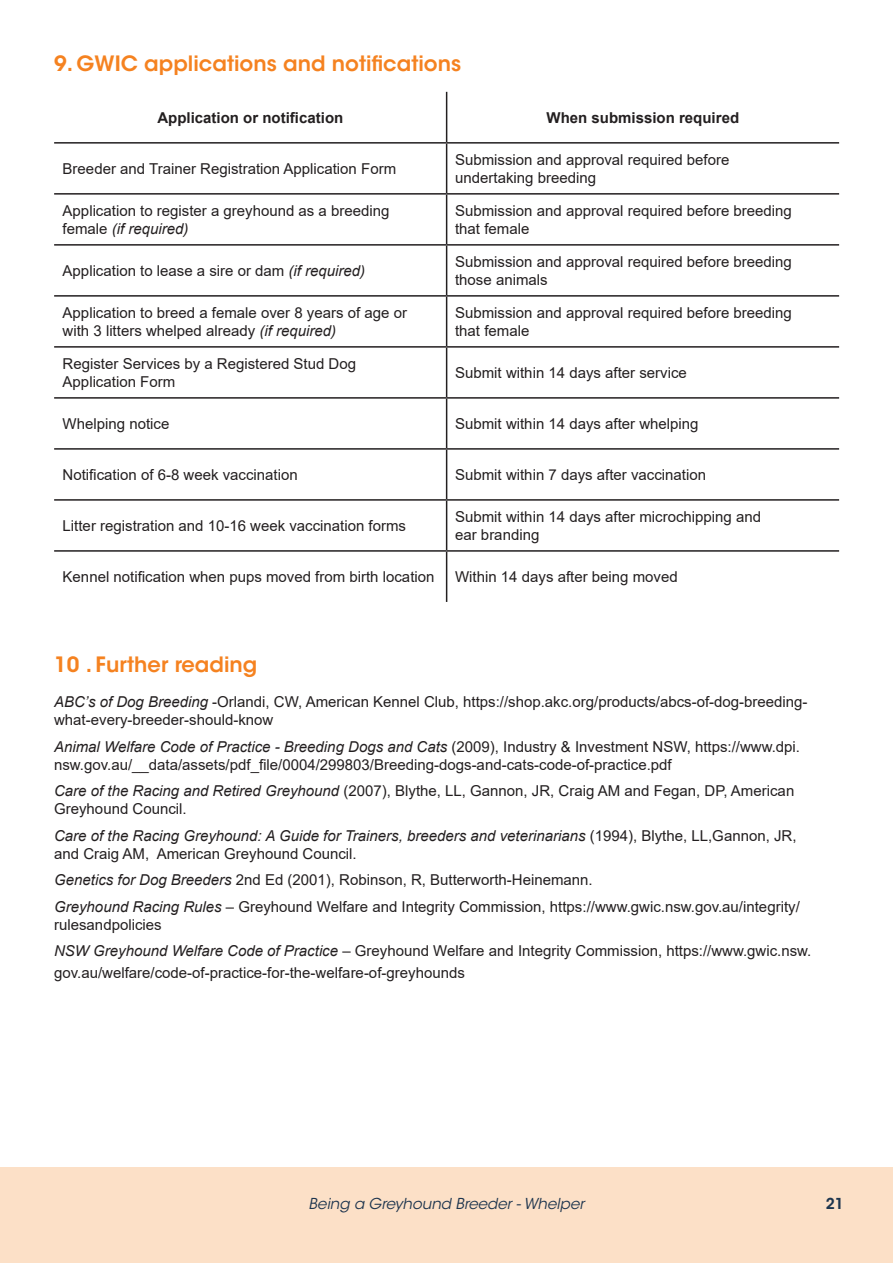
<style>
.page{position:relative;width:893px;height:1263px;background:#fff}
.page>*{position:absolute;margin:0;border:0;box-sizing:border-box;transform-origin:0 0}
.Paragraph_Style_heading{font:600 21px "ITC Avant Garde Std";color:#f58220}
.t1{font:15px/18px "Arial";color:#231f20}
.t2{font:italic 15px/18px "Arial";color:#231f20}
.t3{font:700 15px "Arial";color:#231f20}
.t4{font:italic 15px "ITC Avant Garde Std";color:#1e354e}
.t5{font:600 15px "ITC Avant Garde Std";color:#1e354e}
.s1{font-style:italic}
.s2{font-style:normal}
</style>
<div class="page">
<div style="left:0;top:1167px;width:893px;height:96px;background:#fce0c7"></div>
<hr style="left:446px;top:92px;width:1px;height:50px;background:#231f20">
<hr style="left:54px;top:142px;width:393px;height:2px;background:#231f20">
<hr style="left:447px;top:142px;width:392px;height:2px;background:#231f20">
<hr style="left:446px;top:144px;width:1px;height:49px;background:#231f20">
<hr style="left:54px;top:193px;width:393px;height:2px;background:#231f20">
<hr style="left:447px;top:193px;width:392px;height:2px;background:#231f20">
<hr style="left:446px;top:195px;width:1px;height:49px;background:#231f20">
<hr style="left:54px;top:244px;width:393px;height:2px;background:#231f20">
<hr style="left:447px;top:244px;width:392px;height:2px;background:#231f20">
<hr style="left:446px;top:246px;width:1px;height:49px;background:#231f20">
<hr style="left:54px;top:295px;width:393px;height:2px;background:#231f20">
<hr style="left:447px;top:295px;width:392px;height:2px;background:#231f20">
<hr style="left:446px;top:297px;width:1px;height:49px;background:#231f20">
<hr style="left:54px;top:346px;width:393px;height:2px;background:#231f20">
<hr style="left:447px;top:346px;width:392px;height:2px;background:#231f20">
<hr style="left:446px;top:348px;width:1px;height:49px;background:#231f20">
<hr style="left:54px;top:397px;width:393px;height:2px;background:#231f20">
<hr style="left:447px;top:397px;width:392px;height:2px;background:#231f20">
<hr style="left:446px;top:399px;width:1px;height:49px;background:#231f20">
<hr style="left:54px;top:448px;width:393px;height:2px;background:#231f20">
<hr style="left:447px;top:448px;width:392px;height:2px;background:#231f20">
<hr style="left:446px;top:450px;width:1px;height:49px;background:#231f20">
<hr style="left:54px;top:499px;width:393px;height:2px;background:#231f20">
<hr style="left:447px;top:499px;width:392px;height:2px;background:#231f20">
<hr style="left:446px;top:501px;width:1px;height:49px;background:#231f20">
<hr style="left:54px;top:550px;width:393px;height:2px;background:#231f20">
<hr style="left:447px;top:550px;width:392px;height:2px;background:#231f20">
<hr style="left:446px;top:552px;width:1px;height:50px;background:#231f20">
<p class="Paragraph_Style_heading" style="left:54px;top:50px;width:409px">9. GWIC applications and notifications</p>
<p class="t3" style="left:157px;top:107px;width:187px">Application or notification</p>
<p class="t3" style="left:547px;top:107px;width:194px">When submission required</p>
<p class="t1" style="left:63px;top:159px;width:335px">Breeder and Trainer Registration Application Form</p>
<p class="t1" style="left:455px;top:150px;width:276px">Submission and approval required before undertaking breeding</p>
<p class="t1" style="left:63px;top:201px;width:328px">Application to register a greyhound as a breeding female <span class="s1">(if required)</span></p>
<p class="t1" style="left:455px;top:201px;width:338px">Submission and approval required before breeding that female</p>
<p class="t1" style="left:63px;top:261px;width:304px">Application to lease a sire or dam <span class="s1">(if required)</span></p>
<p class="t1" style="left:455px;top:252px;width:338px">Submission and approval required before breeding those animals</p>
<p class="t1" style="left:63px;top:303px;width:346px">Application to breed a female over 8 years of age or with 3 litters whelped already <span class="s1">(if required)</span></p>
<p class="t1" style="left:455px;top:303px;width:338px">Submission and approval required before breeding that female</p>
<p class="t1" style="left:63px;top:354px;width:295px">Register Services by a Registered Stud Dog<br>Application Form</p>
<p class="t1" style="left:455px;top:363px;width:233px">Submit within 14 days after service</p>
<p class="t1" style="left:63px;top:414px;width:108px">Whelping notice</p>
<p class="t1" style="left:455px;top:414px;width:245px">Submit within 14 days after whelping</p>
<p class="t1" style="left:63px;top:465px;width:237px">Notification of 6-8 week vaccination</p>
<p class="t1" style="left:455px;top:465px;width:252px">Submit within 7 days after vaccination</p>
<p class="t1" style="left:63px;top:516px;width:345px">Litter registration and 10-16 week vaccination forms</p>
<p class="t1" style="left:455px;top:507px;width:307px">Submit within 14 days after microchipping and ear branding</p>
<p class="t1" style="left:63px;top:567px;width:373px">Kennel notification when pups moved from birth location</p>
<p class="t1" style="left:455px;top:567px;width:224px">Within 14 days after being moved</p>
<p class="Paragraph_Style_heading" style="left:54px;top:651px;width:205px">10 . Further reading</p>
<p class="t1" style="left:54px;top:693px;width:755px"><span class="s1">ABC’s of Dog Breeding</span> -Orlandi, CW, American Kennel Club, https://shop.akc.org/products/abcs-of-dog-breeding&shy;what-every-breeder-should-know</p>
<p class="t1" style="left:54px;top:737px;width:747px"><span class="s1">Animal Welfare Code of Practice - Breeding Dogs and Cats</span> (2009), Industry &amp; Investment NSW, https://www.dpi. nsw.gov.au/__data/assets/pdf_file/0004/299803/Breeding-dogs-and-cats-code-of-practice.pdf</p>
<p class="t1" style="left:54px;top:782px;width:742px"><span class="s1">Care of the Racing and Retired Greyhound</span> (2007), Blythe, LL, Gannon, JR, Craig AM and Fegan, DP, American<br>Greyhound Council.</p>
<p class="t2" style="left:54px;top:826px;width:744px">Care of the Racing Greyhound: A Guide for Trainers, breeders and veterinarians <span class="s2">(1994), Blythe, LL,Gannon, JR, and Craig AM, American Greyhound Council.</span></p>
<p class="t1" style="left:54px;top:871px;width:540px"><span class="s1">Genetics for Dog Breeders</span> 2nd Ed (2001), Robinson, R, Butterworth-Heinemann.</p>
<p class="t1" style="left:54px;top:897px;width:747px"><span class="s1">Greyhound Racing Rules</span> – Greyhound Welfare and Integrity Commission, https://www.gwic.nsw.gov.au/integrity/ rulesandpolicies</p>
<p class="t1" style="left:54px;top:940px;width:759px;line-height:21.6px"><span class="s1">NSW Greyhound Welfare Code of Practice</span> – Greyhound Welfare and Integrity Commission, https://www.gwic.nsw. gov.au/welfare/code-of-practice-for-the-welfare-of-greyhounds</p>
<p class="t4" style="left:309px;top:1194px;width:277px">Being a Greyhound Breeder - Whelper</p>
<p class="t5" style="left:826px;top:1194px;width:20px">21</p>
</div>
